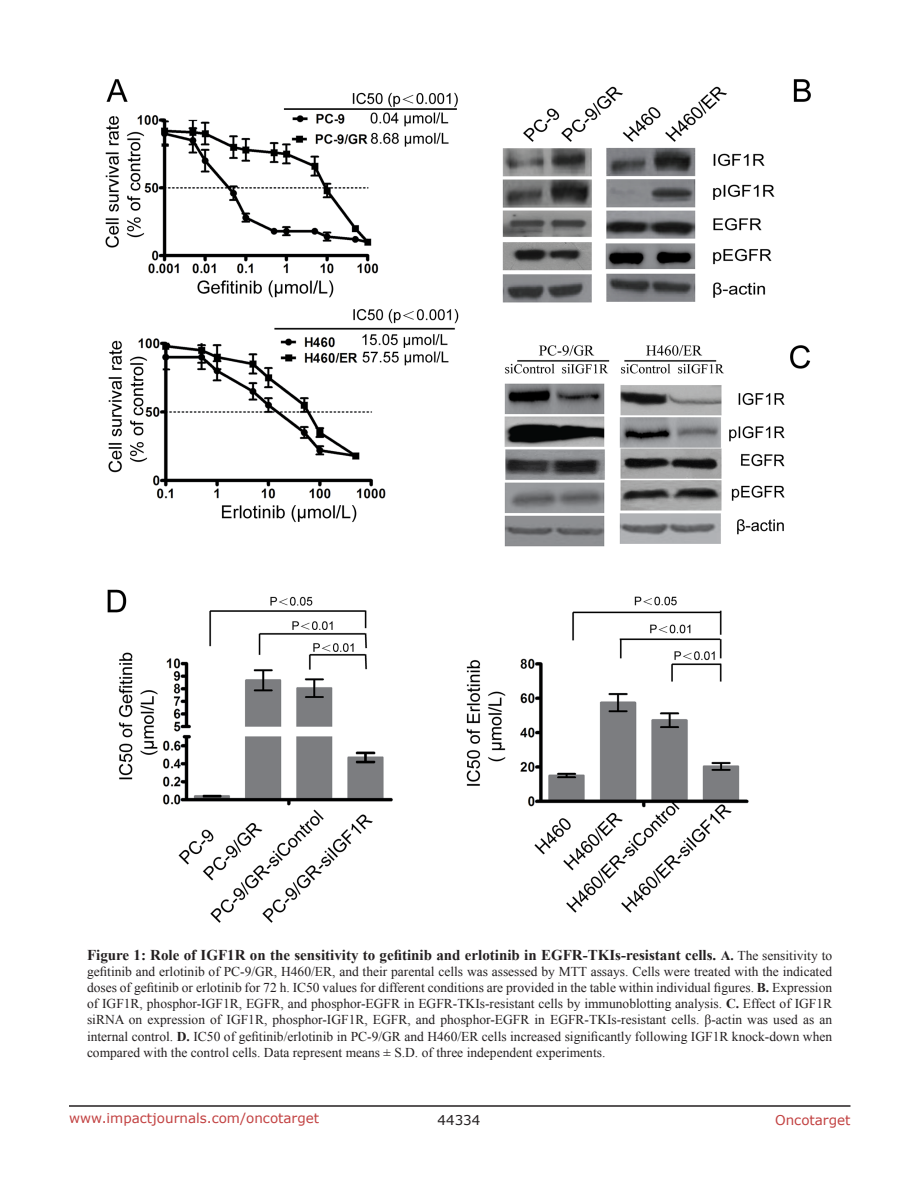
<style>
.page{position:relative;width:918px;height:1188px;background:#fff}
.page>*{position:absolute;margin:0;border:0;box-sizing:border-box;transform-origin:0 0}
.FigureText{font:700 15px "Times New Roman";color:#231f20}
.FigureText-2{font:13.5px/16.2px "Times New Roman";color:#231f20;text-align:justify}
.t1{font:13.5px "Verdana";color:#c24141}
.t2{font:13.5px "Verdana";color:#231f20}
.s1{font-size:13.5px}
.s2{font-weight:400;font-size:13.5px}
.s3{font-weight:700}
</style>
<div class="page">
<hr style="left:69px;top:1105px;width:781px;height:2px;background:#231f20">
<img style="left:105px;top:79px;width:706px;height:844px">
<p class="FigureText" style="left:87px;top:944px;width:747px">Figure 1: Role of IGF1R on the sensitivity to gefitinib and erlotinib in EGFR-TKIs-resistant cells. <span class="s1">A.</span> <span class="s2">The sensitivity to</span></p>
<p class="FigureText-2" style="left:87px;top:963px;width:747px">gefitinib and erlotinib of PC-9/GR, H460/ER, and their parental cells was assessed by MTT assays. Cells were treated with the indicated doses of gefitinib or erlotinib for 72 h. IC50 values for different conditions are provided in the table within individual figures. <span class="s3">B.</span> Expression of IGF1R, phosphor-IGF1R, EGFR, and phosphor-EGFR in EGFR-TKIs-resistant cells by immunoblotting analysis. <span class="s3">C.</span> Effect of IGF1R siRNA on expression of IGF1R, phosphor-IGF1R, EGFR, and phosphor-EGFR in EGFR-TKIs-resistant cells. β-actin was used as an internal control. <span class="s3">D.</span> IC50 of gefitinib/erlotinib in PC-9/GR and H460/ER cells increased significantly following IGF1R knock-down when compared with the control cells. Data represent means ± S.D. of three independent experiments.</p>
<p class="t1" style="left:69px;top:1109px;width:252px">www.impactjournals.com/oncotarget</p>
<p class="t2" style="left:438px;top:1111px;width:44px">44334</p>
<p class="t1" style="left:775px;top:1111px;width:77px">Oncotarget</p>
</div>
